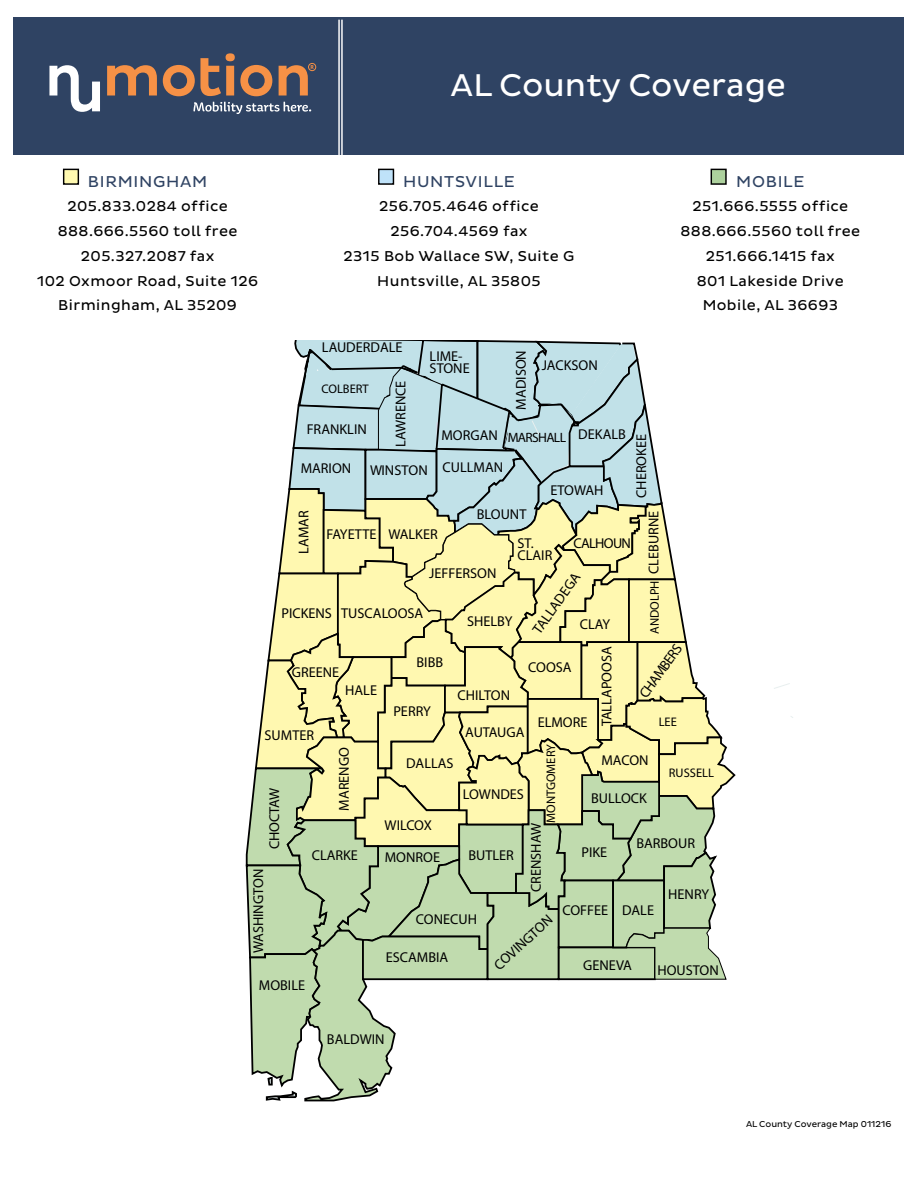
<style>
.page{position:relative;width:918px;height:1188px;background:#fff}
.page>*{position:absolute;margin:0;border:0;box-sizing:border-box;transform-origin:0 0}
.t1{font:32.1px "Pluto Sans";color:#fff}
.t2{font:16.05px "Pluto Sans";letter-spacing:.045em;color:#2f4363}
.t3{font:14.55px/24.8px "Pluto Sans";letter-spacing:.03em;color:#000;text-align:center}
.t4{font:14.25px/11.7px "Myriad";color:#000}
.t5{font:14.25px "Myriad";letter-spacing:-.05em;color:#000}
.t6{font:13.5px "Myriad";letter-spacing:-.05em;color:#000}
.t7{font:12.45px "Myriad";color:#000}
.t8{font:8.7px "Pluto Sans";color:#000}
.s1{color:#fff8b0}
</style>
<div class="page">
<div style="left:13px;top:17px;width:891px;height:138px;background:#2f4363"></div>
<hr style="left:341px;top:20px;width:2px;height:155px;background:#fff">
<hr style="left:338px;top:20px;width:2px;height:155px;background:#fff">
<svg style="left:49px;top:65px;width:51px;height:47px"></svg>
<svg style="left:107px;top:65px;width:50px;height:31px"></svg>
<svg style="left:163px;top:53px;width:151px;height:61px"></svg>
<div style="left:308px;top:63px;width:8px;height:8px;border:1px solid #f69146;border-radius:50%"></div>
<div style="left:379px;top:169px;width:14px;height:15px;background:#bfe2f9"></div>
<div style="left:378px;top:169px;width:16px;height:16px;border:1px solid #000"></div>
<svg style="left:774px;top:683px;width:16px;height:6px"></svg>
<svg style="left:245px;top:340px;width:491px;height:762px"></svg>
<div style="left:711px;top:169px;width:15px;height:15px;background:#add19d"></div>
<div style="left:711px;top:169px;width:16px;height:16px;border:1px solid #000"></div>
<div style="left:64px;top:169px;width:14px;height:15px;background:#fff9b0"></div>
<div style="left:63px;top:169px;width:16px;height:16px;border:1px solid #000"></div>
<h1 class="t1" style="left:451px;top:72px;width:337px">AL County Coverage</h1>
<p class="t2" style="left:88px;top:175px;width:121px">BIRMINGHAM</p>
<p class="t3" style="left:37px;top:195px;width:222px">205.833.0284 office<br>888.666.5560 toll free<br>205.327.2087 fax<br>102 Oxmoor Road, Suite 126<br>Birmingham, AL 35209</p>
<p class="t2" style="left:403px;top:175px;width:113px">HUNTSVILLE</p>
<p class="t3" style="left:344px;top:195px;width:232px">256.705.4646 office<br>256.704.4569 fax<br>2315 Bob Wallace SW, Suite G<br>Huntsville, AL 35805</p>
<p class="t4" style="left:322px;top:341px;width:82px">LAUDERDALE</p>
<p class="t7" style="left:321px;top:381px;width:49px">COLBERT</p>
<p class="t4" style="left:307px;top:423px;width:62px">FRANKLIN</p>
<p class="t4" style="left:515px;top:410px;width:61px;rotate:-90deg">M A D OS I N</p>
<p class="t4" style="left:542px;top:360px;width:58px">JACKSON</p>
<p class="t4" style="left:578px;top:428px;width:49px">DEKALB</p>
<p class="t4" style="left:430px;top:351px;width:42px">LIME-<br>STONE</p>
<p class="t4" style="left:395px;top:447px;width:68px;rotate:-90deg">WA L NER EC</p>
<p class="t4" style="left:441px;top:429px;width:58px">MORGAN</p>
<p class="t6" style="left:508px;top:430px;width:60px">MARSHALL</p>
<p class="t4" style="left:635px;top:498px;width:65px;rotate:-90deg">C H ORE EEK</p>
<p class="t4" style="left:301px;top:462px;width:52px">MARION</p>
<p class="t4" style="left:443px;top:461px;width:62px">CULLMAN</p>
<p class="t4" style="left:298px;top:554px;width:45px;rotate:-90deg">AL MAR</p>
<p class="t4" style="left:370px;top:464px;width:59px">WINSTON</p>
<p class="t4" style="left:550px;top:484px;width:54px">ETOWAH</p>
<p class="t4" style="left:477px;top:509px;width:51px">BLOUNT</p>
<p class="t4" style="left:648px;top:574px;width:65px;rotate:-90deg">UBELC NR E</p>
<p class="t7" style="left:647px;top:641px;width:62px;rotate:-90deg">A<span class="s1">R</span> N D O HPL</p>
<p class="t4" style="left:327px;top:528px;width:113px">FAYETTE WALKER</p>
<p class="t4" style="left:429px;top:567px;width:69px">JEFFERSON</p>
<p class="t4" style="left:518px;top:538px;width:36px">ST.<br>CLAIR</p>
<p class="t5" style="left:574px;top:534px;width:59px">CALHOUN</p>
<p class="t4" style="left:531px;top:629px;width:73px;rotate:-55deg">AT ALL D GE A</p>
<p class="t4" style="left:282px;top:607px;width:143px">PICKENS TUSCALOOSA</p>
<p class="t4" style="left:467px;top:615px;width:47px">SHELBY</p>
<p class="t4" style="left:580px;top:618px;width:32px">CLAY</p>
<p class="t2" style="left:736px;top:175px;width:70px">MOBILE</p>
<p class="t3" style="left:681px;top:195px;width:181px">251.666.5555 office<br>888.666.5560 toll free<br>251.666.1415 fax<br>801 Lakeside Drive<br>Mobile, AL 36693</p>
<p class="t4" style="left:292px;top:667px;width:49px">GREENE</p>
<p class="t4" style="left:265px;top:730px;width:51px">SUMTER</p>
<p class="t4" style="left:345px;top:685px;width:33px">HALE</p>
<p class="t4" style="left:417px;top:656px;width:28px">BIBB</p>
<p class="t4" style="left:393px;top:706px;width:39px">PERRY</p>
<p class="t4" style="left:458px;top:690px;width:54px">CHILTON</p>
<p class="t4" style="left:528px;top:661px;width:45px">COOSA</p>
<p class="t4" style="left:465px;top:727px;width:61px">AUTAUGA</p>
<p class="t4" style="left:538px;top:716px;width:51px">ELMORE</p>
<p class="t4" style="left:601px;top:726px;width:82px;rotate:-90deg">AT ALL OP O AS</p>
<p class="t4" style="left:638px;top:693px;width:64px;rotate:-54deg">HC MA SREB</p>
<p class="t7" style="left:659px;top:714px;width:20px">LEE</p>
<p class="t4" style="left:269px;top:849px;width:63px;rotate:-90deg">HC O WATC</p>
<p class="t4" style="left:253px;top:953px;width:86px;rotate:-90deg">W A HS NI G OT N</p>
<p class="t7" style="left:544px;top:823px;width:80px;rotate:-90deg">M O N GT O M YRE</p>
<p class="t4" style="left:338px;top:811px;width:65px;rotate:-90deg">M A NER G O</p>
<p class="t4" style="left:601px;top:754px;width:49px">MACON</p>
<p class="t4" style="left:406px;top:758px;width:49px">DALLAS</p>
<p class="t7" style="left:669px;top:765px;width:47px">RUSSELL</p>
<p class="t4" style="left:463px;top:788px;width:63px">LOWNDES</p>
<p class="t4" style="left:591px;top:792px;width:57px">BULLOCK</p>
<p class="t4" style="left:385px;top:819px;width:49px">WILCOX</p>
<p class="t4" style="left:530px;top:892px;width:70px;rotate:-90deg">NERC HS WA</p>
<p class="t4" style="left:492px;top:963px;width:75px;rotate:-42deg">OC NIV GTON</p>
<p class="t4" style="left:636px;top:837px;width:60px">BARBOUR</p>
<p class="t4" style="left:581px;top:846px;width:27px">PIKE</p>
<p class="t4" style="left:468px;top:849px;width:47px">BUTLER</p>
<p class="t4" style="left:312px;top:849px;width:48px">CLARKE</p>
<p class="t4" style="left:385px;top:851px;width:57px">MONROE</p>
<p class="t4" style="left:668px;top:888px;width:43px">HENRY</p>
<p class="t4" style="left:562px;top:905px;width:93px">COFFEE DALE</p>
<p class="t4" style="left:416px;top:913px;width:63px">CONECUH</p>
<p class="t4" style="left:386px;top:951px;width:64px">ESCAMBIA</p>
<p class="t4" style="left:583px;top:960px;width:50px">GENEVA</p>
<p class="t4" style="left:657px;top:965px;width:63px">HOUSTON</p>
<p class="t4" style="left:259px;top:979px;width:48px">MOBILE</p>
<p class="t4" style="left:327px;top:1033px;width:59px">BALDWIN</p>
<p class="t8" style="left:746px;top:1120px;width:147px">AL County Coverage Map 011216</p>
</div>
